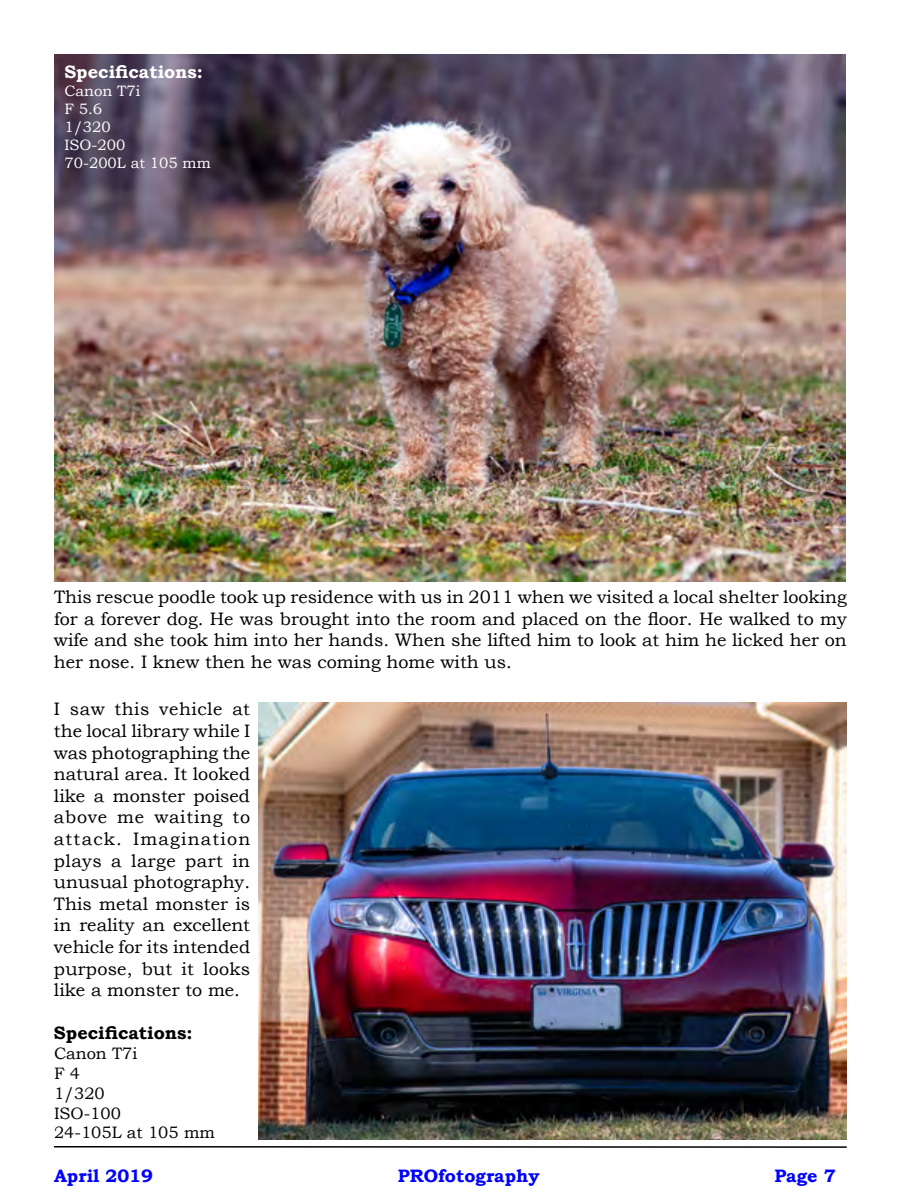
<style>
.page{position:relative;width:900px;height:1200px;background:#fff}
.page>*{position:absolute;margin:0;border:0;box-sizing:border-box;transform-origin:0 0}
.t1{font:18px/21.6px "Bookman Old Style";color:#000;text-align:justify}
.t2{font:700 18px "Bookman Old Style";color:#00f}
.t3{font:700 18px "Bookman Old Style";color:#000}
.t4{font:700 18px "Bookman Old Style";color:#fff}
.t5{font:16.5px/19.8px "Bookman Old Style";color:#000}
.t6{font:15px/18px "Bookman Old Style";color:#fff}
</style>
<div class="page">
<hr style="left:54px;top:1146px;width:793px;height:2px;background:#000">
<img style="left:54px;top:54px;width:791px;height:527px">
<img style="left:259px;top:703px;width:588px;height:437px">
<p class="t4" style="left:64px;top:59px;width:140px">Specifications:</p>
<p class="t6" style="left:64px;top:82px;width:148px">Canon T7i<br>F 5.6<br>1/320<br>ISO-200<br>70-200L at 105 mm</p>
<p class="t1" style="left:54px;top:586px;width:794px">This rescue poodle took up residence with us in 2011 when we visited a local shelter looking for a forever dog. He was brought into the room and placed on the floor. He walked to my wife and she took him into her hands. When she lifted him to look at him he licked her on her nose. I knew then he was coming home with us.</p>
<p class="t1" style="left:54px;top:699px;width:198px">I saw this vehicle at the local library while I was photographing the natural area. It looked like a monster poised above me waiting to attack. Imagination plays a large part in unusual photography.<br>This metal monster is in reality an excellent vehicle for its intended purpose, but it looks like a monster to me.</p>
<p class="t3" style="left:54px;top:1020px;width:140px">Specifications:</p>
<p class="t5" style="left:54px;top:1044px;width:163px">Canon T7i<br>F 4<br>1/320<br>ISO-100<br>24-105L at 105 mm</p>
<p class="t2" style="left:54px;top:1163px;width:100px">April 2019</p>
<p class="t2" style="left:398px;top:1163px;width:143px">PROfotography</p>
<p class="t2" style="left:774px;top:1163px;width:63px">Page 7</p>
</div>
